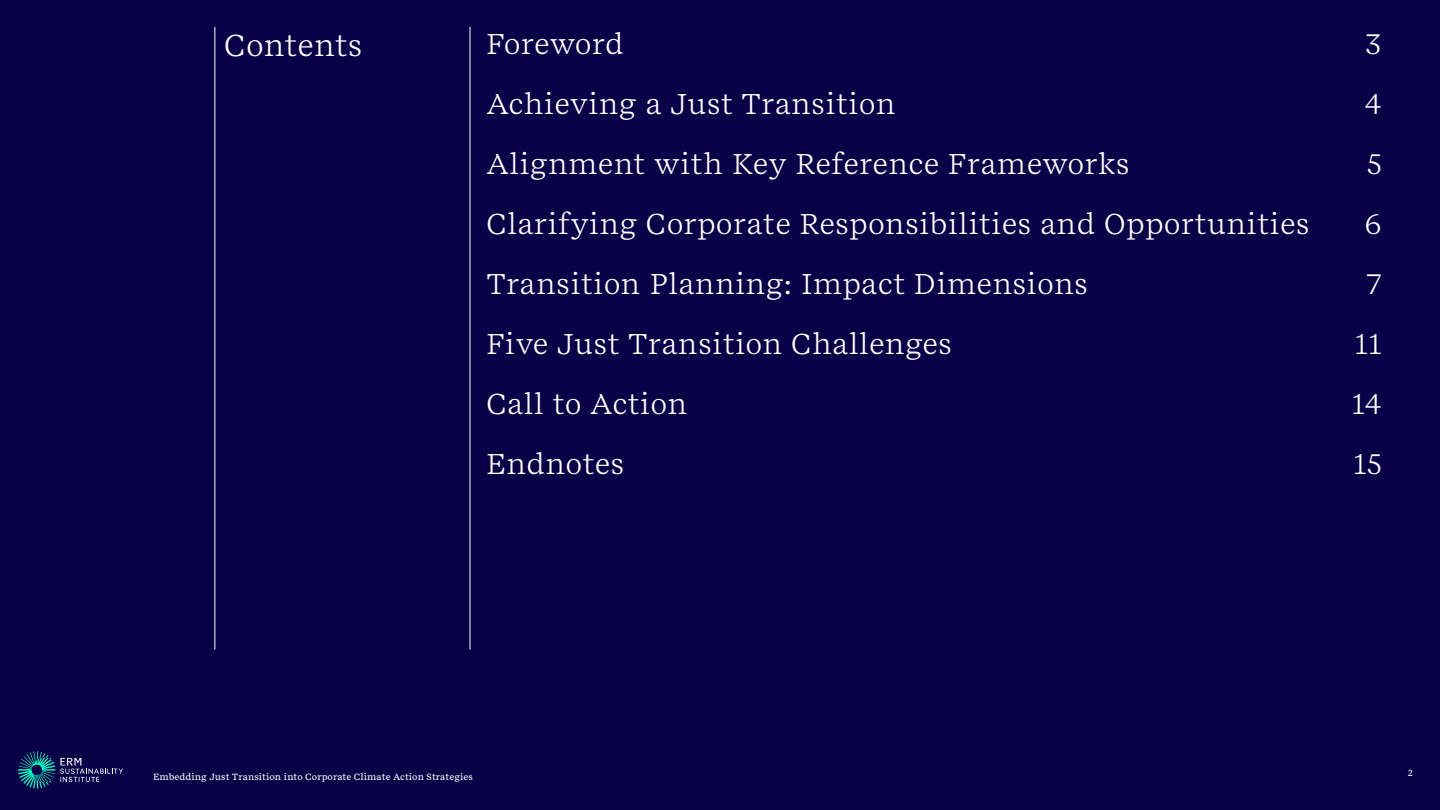
<style>
.page{position:relative;width:1440px;height:810px;background:#0a0047}
.page>*{position:absolute;margin:0;border:0;box-sizing:border-box;transform-origin:0 0}
.Content{font:30px "Spezia Serif Regular C";color:#fff}
.Content-2{font:28.5px "Spezia Serif Regular C";color:#fff}
.t1{font:9px "Spezia Serif Medium C";color:#fff}
</style>
<div class="page">
<svg style="left:18px;top:751px;width:105px;height:38px"></svg>
<hr style="left:215px;top:27px;width:1px;height:623px;background:#fff">
<hr style="left:470px;top:27px;width:1px;height:623px;background:#fff">
<p class="Content" style="left:224px;top:24px;width:140px">Contents</p>
<p class="Content-2" style="left:486px;top:24px;width:139px">Foreword</p>
<p class="Content-2" style="left:1364px;top:24px;width:19px">3</p>
<p class="Content-2" style="left:486px;top:84px;width:411px">Achieving a Just Transition</p>
<p class="Content-2" style="left:1365px;top:84px;width:18px">4</p>
<p class="Content-2" style="left:486px;top:144px;width:646px">Alignment with Key Reference Frameworks</p>
<p class="Content-2" style="left:1367px;top:144px;width:17px">5</p>
<p class="Content-2" style="left:486px;top:204px;width:825px">Clarifying Corporate Responsibilities and Opportunities</p>
<p class="Content-2" style="left:1364px;top:204px;width:19px">6</p>
<p class="Content-2" style="left:486px;top:264px;width:604px">Transition Planning: Impact Dimensions</p>
<p class="Content-2" style="left:1366px;top:264px;width:17px">7</p>
<p class="Content-2" style="left:486px;top:324px;width:468px">Five Just Transition Challenges</p>
<p class="Content-2" style="left:1354px;top:324px;width:29px">11</p>
<p class="Content-2" style="left:486px;top:384px;width:203px">Call to Action</p>
<p class="Content-2" style="left:1351px;top:384px;width:32px">14</p>
<p class="Content-2" style="left:486px;top:444px;width:140px">Endnotes</p>
<p class="Content-2" style="left:1353px;top:444px;width:31px">15</p>
<p class="t1" style="left:153px;top:770px;width:322px">Embedding Just Transition into Corporate Climate Action Strategies</p>
<p class="t1" style="left:1408px;top:766px;width:7px">2</p>
</div>
